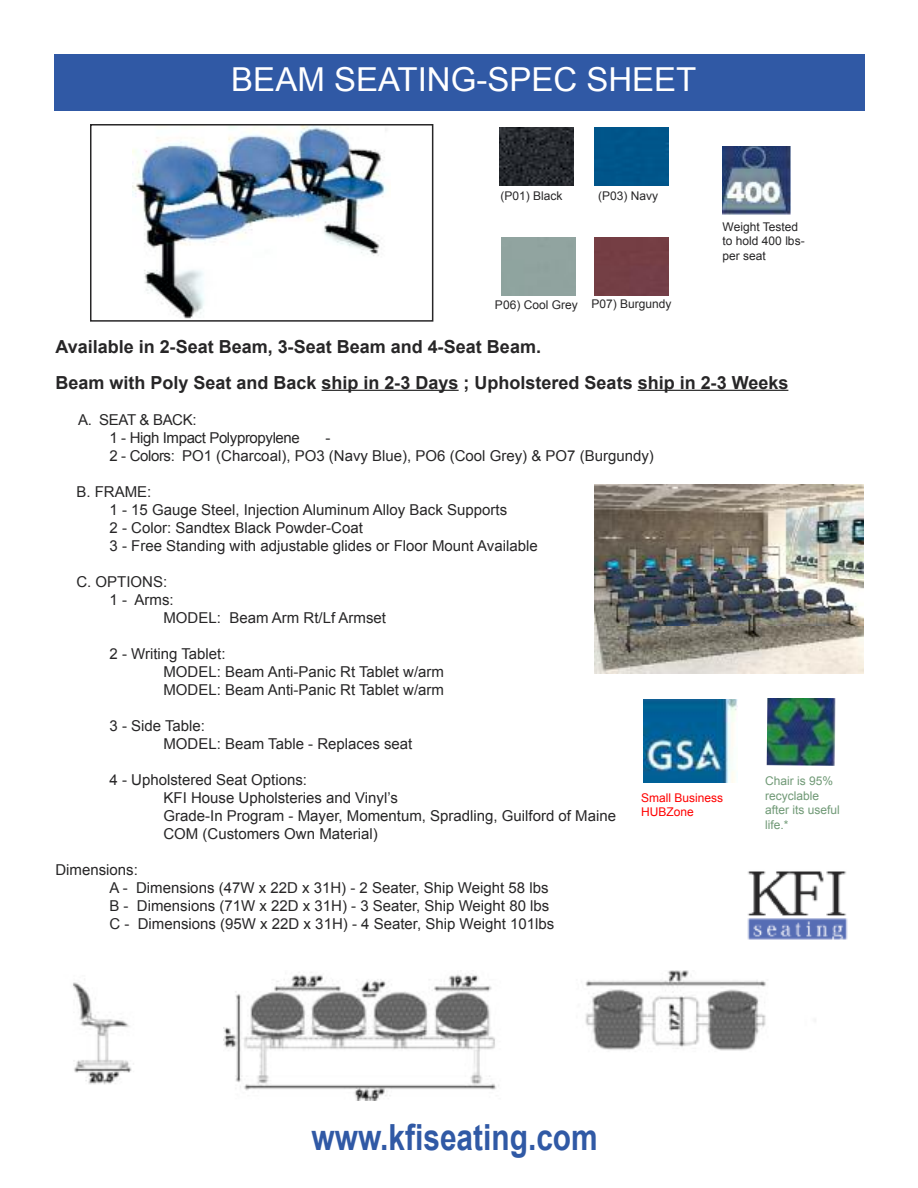
<style>
.page{position:relative;width:918px;height:1188px;background:#fff}
.page>*{position:absolute;margin:0;border:0;box-sizing:border-box;transform-origin:0 0}
.t1{font:700 36px "Arial";color:#3059a5;scale:.83 1}
.t2{font:33px "Arial";color:#fff}
.t3{font:700 18px/36px "Arial";color:#272627}
.t4{font:15px/18px "Arial";color:#272627}
.t5{font:15px/18px "Arial";letter-spacing:-.025em;color:#272627}
.t6{font:12px/14.4px "Arial";color:#272627}
.t7{font:12px/14.4px "Arial";color:#709976}
.t8{font:12px/14.4px "Arial";color:#f00}
</style>
<div class="page">
<img style="left:747px;top:871px;width:101px;height:69px">
<div style="left:54px;top:54px;width:810px;height:57px;background:#3059a5"></div>
<hr style="left:322px;top:390px;width:137px;height:1px;background:#272627">
<hr style="left:638px;top:390px;width:150px;height:1px;background:#272627">
<img style="left:133px;top:127px;width:253px;height:192px">
<div style="left:90px;top:124px;width:343px;height:198px;border:2px solid #272627"></div>
<div style="left:595px;top:237px;width:74px;height:59px;background:#743e45"></div>
<div style="left:594px;top:127px;width:74px;height:59px;background:#00558a"></div>
<img style="left:500px;top:127px;width:74px;height:59px">
<img style="left:73px;top:982px;width:61px;height:103px">
<img style="left:224px;top:972px;width:275px;height:128px">
<img style="left:585px;top:970px;width:181px;height:81px">
<img style="left:767px;top:698px;width:69px;height:68px">
<img style="left:722px;top:146px;width:68px;height:68px">
<img style="left:643px;top:700px;width:95px;height:82px">
<img style="left:594px;top:484px;width:270px;height:189px">
<h2 class="t2" style="left:231px;top:61px;width:467px">BEAM SEATING-SPEC SHEET</h2>
<p class="t6" style="left:500px;top:189px;width:64px">(P01) Black</p>
<p class="t6" style="left:598px;top:188px;width:62px">(P03) Navy</p>
<p class="t6" style="left:495px;top:297px;width:84px">P06) Cool Grey</p>
<p class="t6" style="left:592px;top:297px;width:82px">P07) Burgundy</p>
<p class="t6" style="left:723px;top:219px;width:84px">Weight Tested to hold 400 lbs&shy;per seat</p>
<p class="t3" style="left:56px;top:328px;width:734px">Available in 2-Seat Beam, 3-Seat Beam and 4-Seat Beam.<br>Beam with Poly Seat and Back ship in 2-3 Days ; Upholstered Seats ship in 2-3 Weeks</p>
<p class="t5" style="left:110px;top:410px;width:192px;text-indent:-31px">A. SEAT &amp; BACK:<br>1 - High Impact Polypropylene</p>
<p class="t4" style="left:110px;top:428px;width:546px;text-indent:216px">-<br>2 - Colors: PO1 (Charcoal), PO3 (Navy Blue), PO6 (Cool Grey) &amp; PO7 (Burgundy)</p>
<p class="t4" style="left:110px;top:482px;width:430px;text-indent:-33px">B. FRAME:<br>1 - 15 Gauge Steel, Injection Aluminum Alloy Back Supports<br>2 - Color: Sandtex Black Powder-Coat<br>3 - Free Standing with adjustable glides or Floor Mount Available</p>
<p class="t4" style="left:76px;top:572px;width:92px">C. OPTIONS:</p>
<p class="t4" style="left:110px;top:590px;width:66px">1 - Arms:</p>
<p class="t4" style="left:164px;top:608px;width:224px">MODEL: Beam Arm Rt/Lf Armset</p>
<p class="t4" style="left:164px;top:644px;width:282px;text-indent:-54px">2 - Writing Tablet:<br>MODEL: Beam Anti-Panic Rt Tablet w/arm<br>MODEL: Beam Anti-Panic Rt Tablet w/arm</p>
<p class="t4" style="left:164px;top:716px;width:250px;text-indent:-54px">3 - Side Table:<br>MODEL: Beam Table - Replaces seat</p>
<p class="t4" style="left:163px;top:770px;width:454px;text-indent:-54px">4 - Upholstered Seat Options:<br>KFI House Upholsteries and Vinyl’s<br>Grade-In Program - Mayer, Momentum, Spradling, Guilford of Maine COM (Customers Own Material)</p>
<p class="t4" style="left:109px;top:860px;width:446px;text-indent:-54px">Dimensions:<br>A - Dimensions (47W x 22D x 31H) - 2 Seater, Ship Weight 58 lbs B - Dimensions (71W x 22D x 31H) - 3 Seater, Ship Weight 80 lbs C - Dimensions (95W x 22D x 31H) - 4 Seater, Ship Weight 101lbs</p>
<p class="t7" style="left:765px;top:774px;width:76px">Chair is 95% recyclable after its useful life.*</p>
<p class="t8" style="left:641px;top:790px;width:84px">Small Business<br>HUBZone</p>
<h1 class="t1" style="left:312px;top:1117px;width:346px">www.kfiseating.com</h1>
</div>
